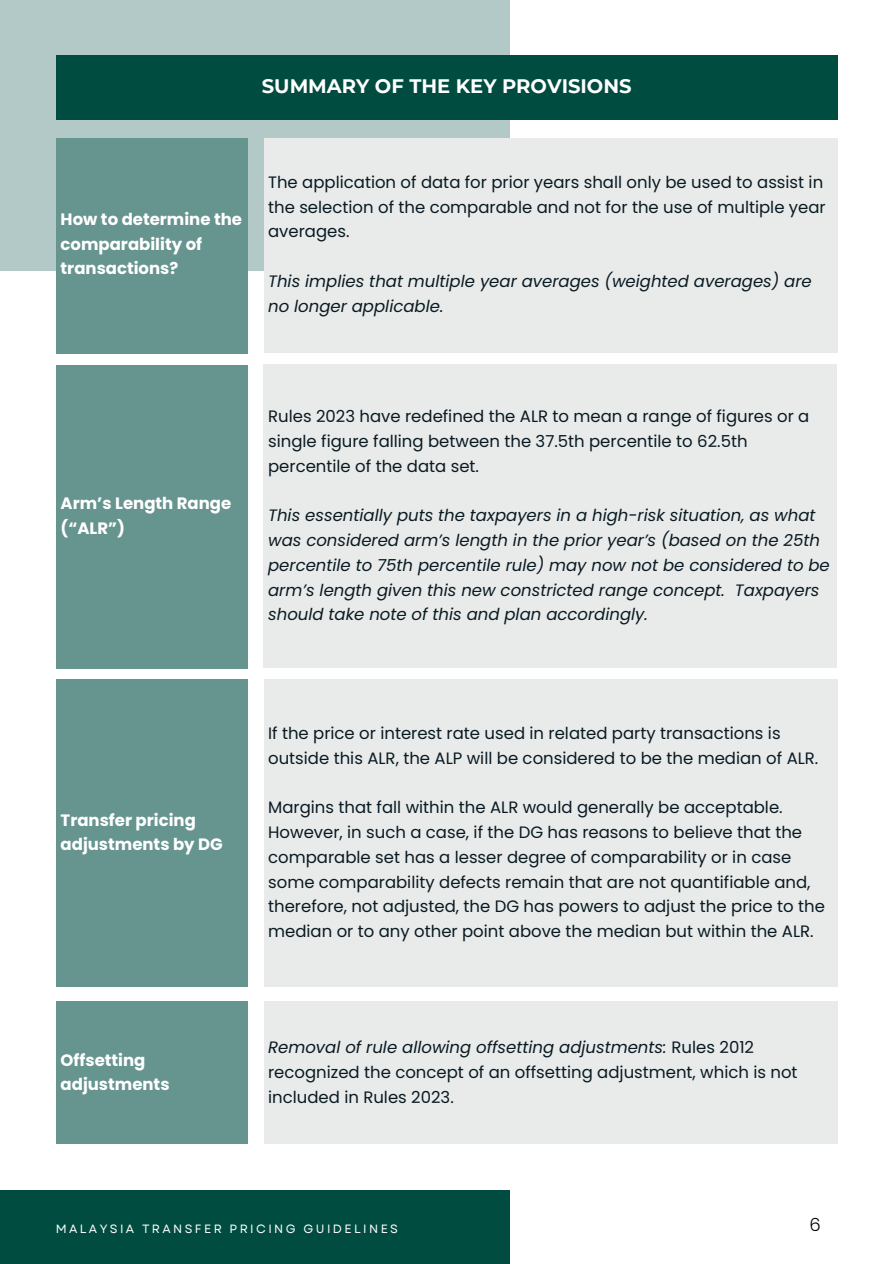
<style>
.page{position:relative;width:893px;height:1264px;background:#fff}
.page>*{position:absolute;margin:0;border:0;box-sizing:border-box;transform-origin:0 0}
.t1{font:700 19.5px "Montserrat";color:#fff}
.t2{font:300 18px "Poppins";color:#000}
.t3{font:16.5px/24.8px "Poppins";color:#0a1a22}
.t4{font:italic 16.5px/24.8px "Poppins";color:#0a1a22}
.t5{font:700 16.5px/24.8px "Poppins";color:#fff}
.t6{font:12px "Garet";letter-spacing:.2em;color:#fff}
.s1{font-style:italic}
</style>
<div class="page">
<div style="left:0;top:0;width:510px;height:270px;background:#b3c9c7"></div>
<div style="left:0;top:1190px;width:510px;height:73px;background:#004c40"></div>
<div style="left:56px;top:56px;width:781px;height:64px;background:#004c40"></div>
<div style="left:56px;top:138px;width:192px;height:215px;background:#66948f"></div>
<div style="left:264px;top:138px;width:573px;height:215px;background:#e8ebea"></div>
<div style="left:56px;top:365px;width:192px;height:303px;background:#66948f"></div>
<div style="left:264px;top:365px;width:573px;height:303px;background:#e8ebea"></div>
<div style="left:56px;top:679px;width:192px;height:308px;background:#66948f"></div>
<div style="left:264px;top:679px;width:573px;height:308px;background:#e8ebea"></div>
<div style="left:56px;top:1001px;width:192px;height:143px;background:#66948f"></div>
<div style="left:264px;top:1001px;width:573px;height:143px;background:#e8ebea"></div>
<p class="t1" style="left:262px;top:72px;width:371px">SUMMARY OF THE KEY PROVISIONS</p>
<p class="t5" style="left:61px;top:207px;width:183px">How to determine the comparability of transactions?</p>
<p class="t3" style="left:268px;top:170px;width:559px">The application of data for prior years shall only be used to assist in the selection of the comparable and not for the use of multiple year averages.</p>
<p class="t4" style="left:268px;top:269px;width:545px">This implies that multiple year averages (weighted averages) are no longer applicable.</p>
<p class="t5" style="left:61px;top:491px;width:172px">Arm’s Length Range (“ALR”)</p>
<p class="t3" style="left:268px;top:404px;width:542px">Rules 2023 have redefined the ALR to mean a range of figures or a single figure falling between the 37.5th percentile to 62.5th percentile of the data set.</p>
<p class="t4" style="left:268px;top:503px;width:563px">This essentially puts the taxpayers in a high-risk situation, as what was considered arm’s length in the prior year’s (based on the 25th percentile to 75th percentile rule) may now not be considered to be arm’s length given this new constricted range concept. Taxpayers should take note of this and plan accordingly.</p>
<p class="t5" style="left:61px;top:807px;width:164px">Transfer pricing adjustments by DG</p>
<p class="t3" style="left:268px;top:721px;width:551px">If the price or interest rate used in related party transactions is outside this ALR, the ALP will be considered to be the median of ALR.</p>
<p class="t3" style="left:268px;top:795px;width:558px">Margins that fall within the ALR would generally be acceptable.<br>However, in such a case, if the DG has reasons to believe that the comparable set has a lesser degree of comparability or in case some comparability defects remain that are not quantifiable and, therefore, not adjusted, the DG has powers to adjust the price to the median or to any other point above the median but within the ALR.</p>
<p class="t5" style="left:61px;top:1047px;width:110px">Offsetting adjustments</p>
<p class="t3" style="left:268px;top:1035px;width:531px"><span class="s1">Removal of rule allowing offsetting adjustments:</span> Rules 2012 recognized the concept of an offsetting adjustment, which is not included in Rules 2023.</p>
<p class="t6" style="left:56px;top:1221px;width:344px">MALAYSIA TRANSFER PRICING GUIDELINES</p>
<p class="t2" style="left:809px;top:1214px;width:13px">6</p>
</div>
